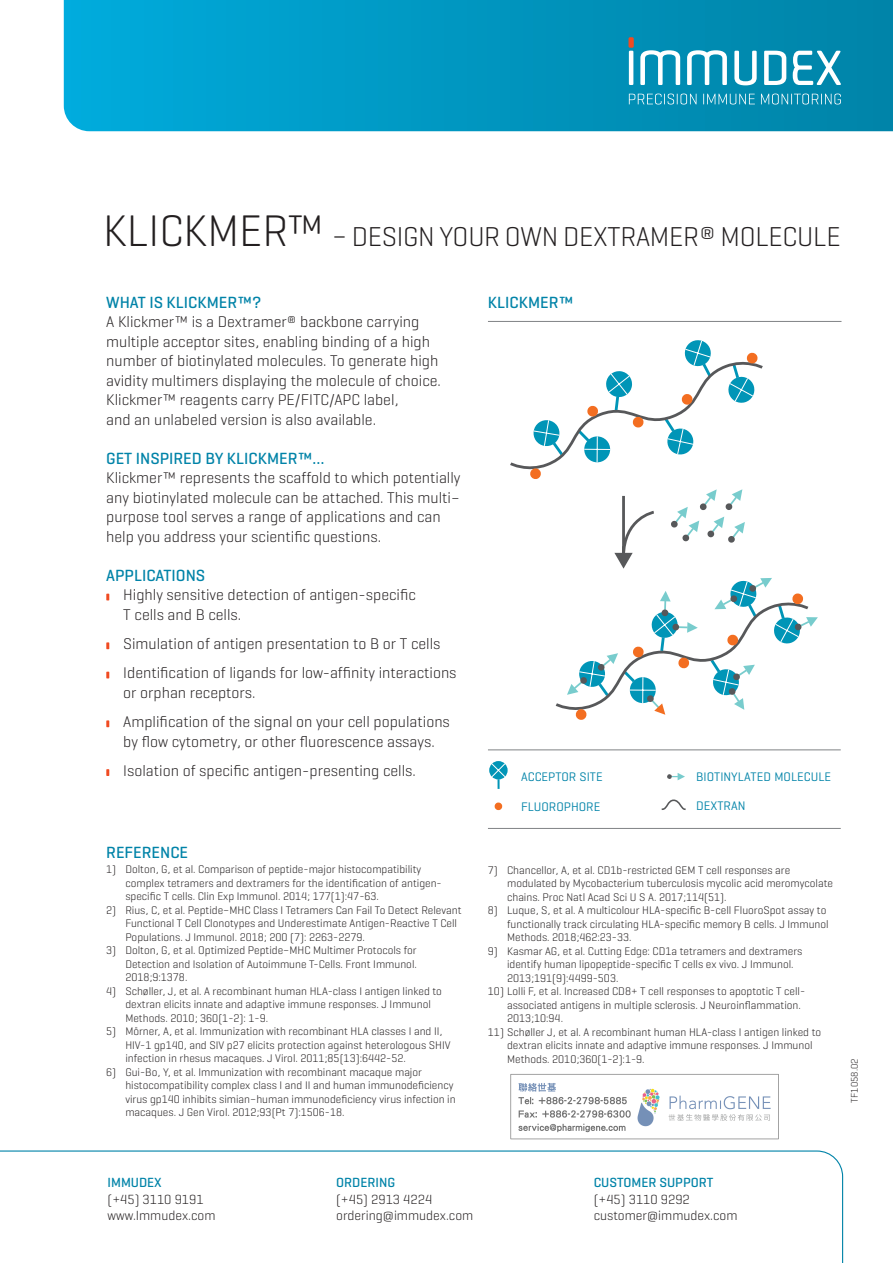
<style>
.page{position:relative;width:893px;height:1263px;background:#fff}
.page>*{position:absolute;margin:0;border:0;box-sizing:border-box;transform-origin:0 0}
.t1{font:300 27.75px "Geogrotesque";letter-spacing:-.01em;color:#231f20}
.Ml_rubrik_blå{font:500 16.5px "Geogrotesque";color:#0083a8}
.Brød_10_13_light{font:300 15.75px/19.5px "Geogrotesque";color:#231f20}
.t2{font:300 13.5px "Geogrotesque";color:#231f20}
.t3{font:500 13.5px "Geogrotesque";color:#0083a8}
.t4{font:12.6px "Geogrotesque";color:#0083a8}
.Noter{font:300 11.25px/13.5px "Geogrotesque";color:#231f20}
.Noter-2{font:300 9.75px "Geogrotesque";letter-spacing:.01em;color:#231f20}
.s1{font-size:45px}
</style>
<div class="page">
<svg style="left:0;top:1150px;width:844px;height:113px"></svg>
<svg style="left:64px;top:0;width:829px;height:131px;background:#0097c1"></svg>
<svg style="left:687px;top:50px;width:40px;height:35px"></svg>
<svg style="left:734px;top:51px;width:23px;height:34px"></svg>
<hr style="left:629px;top:51px;width:4px;height:34px;background:#fff">
<svg style="left:764px;top:51px;width:22px;height:34px"></svg>
<svg style="left:640px;top:50px;width:40px;height:35px"></svg>
<svg style="left:793px;top:51px;width:48px;height:34px"></svg>
<div style="left:628px;top:37px;width:6px;height:11px;background:#f04b22;border-radius:2px"></div>
<svg style="left:629px;top:94px;width:67px;height:10px"></svg>
<svg style="left:703px;top:94px;width:52px;height:10px"></svg>
<svg style="left:761px;top:94px;width:80px;height:10px"></svg>
<svg style="left:106px;top:594px;width:3px;height:6px"></svg>
<svg style="left:106px;top:642px;width:3px;height:7px"></svg>
<svg style="left:106px;top:672px;width:3px;height:6px"></svg>
<svg style="left:106px;top:720px;width:3px;height:7px"></svg>
<svg style="left:106px;top:769px;width:3px;height:7px"></svg>
<hr style="left:488px;top:321px;width:353px;height:1px;background:#808285">
<svg style="left:667px;top:773px;width:18px;height:7px"></svg>
<svg style="left:489px;top:761px;width:19px;height:18px"></svg>
<svg style="left:491px;top:763px;width:15px;height:26px"></svg>
<svg style="left:494px;top:802px;width:9px;height:9px"></svg>
<svg style="left:614px;top:495px;width:40px;height:74px"></svg>
<svg style="left:661px;top:799px;width:25px;height:11px"></svg>
<hr style="left:488px;top:749px;width:353px;height:1px;background:#808285">
<hr style="left:488px;top:828px;width:353px;height:1px;background:#808285">
<svg style="left:671px;top:489px;width:74px;height:54px"></svg>
<svg style="left:510px;top:340px;width:253px;height:139px"></svg>
<svg style="left:555px;top:578px;width:263px;height:142px"></svg>
<img style="left:510px;top:1074px;width:269px;height:66px">
<p class="t1" style="left:103px;top:222px;width:739px"><span class="s1">KLICKMER™</span> – DESIGN YOUR OWN DEXTRAMER® MOLECULE</p>
<p class="Ml_rubrik_blå" style="left:106px;top:293px;width:157px">WHAT IS KLICKMER™?</p>
<p class="Brød_10_13_light" style="left:106px;top:312px;width:336px">A Klickmer™ is a Dextramer® backbone carrying multiple acceptor sites, enabling binding of a high number of biotinylated molecules. To generate high avidity multimers displaying the molecule of choice.<br>Klickmer™ reagents carry PE/FITC/APC label,<br>and an unlabeled version is also available.</p>
<p class="Ml_rubrik_blå" style="left:106px;top:449px;width:220px">GET INSPIRED BY KLICKMER™…</p>
<p class="Brød_10_13_light" style="left:106px;top:468px;width:356px">Klickmer™ represents the scaffold to which potentially any biotinylated molecule can be attached. This multi– purpose tool serves a range of applications and can help you address your scientific questions.</p>
<p class="Ml_rubrik_blå" style="left:106px;top:566px;width:100px">APPLICATIONS</p>
<p class="Brød_10_13_light" style="left:123px;top:585px;width:294px">Highly sensitive detection of antigen-specific<br>T cells and B cells.</p>
<p class="Brød_10_13_light" style="left:123px;top:634px;width:319px">Simulation of antigen presentation to B or T cells</p>
<p class="Brød_10_13_light" style="left:123px;top:663px;width:335px">Identification of ligands for low-affinity interactions or orphan receptors.</p>
<p class="Brød_10_13_light" style="left:123px;top:712px;width:328px">Amplification of the signal on your cell populations by flow cytometry, or other fluorescence assays.</p>
<p class="Brød_10_13_light" style="left:123px;top:761px;width:294px">Isolation of specific antigen-presenting cells.</p>
<p class="Ml_rubrik_blå" style="left:106px;top:844px;width:83px">REFERENCE</p>
<p class="Noter" style="left:125px;top:863px;width:318px;text-indent:-19px">1) Dolton, G, et al. Comparison of peptide-major histocompatibility complex tetramers and dextramers for the identification of antigen&shy;specific T cells. Clin Exp Immunol. 2014; 177(1):47-63.</p>
<p class="Noter" style="left:125px;top:903px;width:338px;text-indent:-19px">2) Rius, C, et al. Peptide–MHC Class I Tetramers Can Fail To Detect Relevant<br>Functional T Cell Clonotypes and Underestimate Antigen-Reactive T Cell<br>Populations. J Immunol. 2018; 200 (7): 2263-2279.</p>
<p class="Noter" style="left:125px;top:944px;width:293px;text-align:justify;text-indent:-19px">3) Dolton, G, et al. Optimized Peptide–MHC Multimer Protocols for Detection and Isolation of Autoimmune T-Cells. Front Immunol.<br>2018;9:1378.</p>
<p class="Noter" style="left:125px;top:984px;width:318px;text-indent:-19px">4) Schøller, J, et al. A recombinant human HLA-class I antigen linked to dextran elicits innate and adaptive immune responses. J Immunol<br>Methods. 2010; 360(1-2): 1-9.</p>
<p class="Noter" style="left:125px;top:1025px;width:327px;text-indent:-19px">5) Mörner, A, et al. Immunization with recombinant HLA classes I and II,<br>HIV-1 gp140, and SIV p27 elicits protection against heterologous SHIV infection in rhesus macaques. J Virol. 2011;85(13):6442-52.</p>
<p class="Noter" style="left:125px;top:1065px;width:332px;text-indent:-19px">6) Gui-Bo, Y, et al. Immunization with recombinant macaque major histocompatibility complex class I and II and human immunodeficiency virus gp140 inhibits simian–human immunodeficiency virus infection in macaques. J Gen Virol. 2012;93(Pt 7):1506-18.</p>
<p class="Ml_rubrik_blå" style="left:488px;top:293px;width:87px">KLICKMER™</p>
<p class="t4" style="left:521px;top:770px;width:83px">ACCEPTOR SITE</p>
<p class="t4" style="left:696px;top:770px;width:136px">BIOTINYLATED MOLECULE</p>
<p class="t4" style="left:521px;top:800px;width:81px">FLUOROPHORE</p>
<p class="t4" style="left:696px;top:799px;width:51px">DEXTRAN</p>
<p class="Noter" style="left:507px;top:863px;width:327px;text-indent:-19px">7) Chancellor, A, et al. CD1b-restricted GEM T cell responses are modulated by Mycobacterium tuberculosis mycolic acid meromycolate chains. Proc Natl Acad Sci U S A. 2017;114(51).</p>
<p class="Noter" style="left:507px;top:903px;width:323px;text-indent:-19px">8) Luque, S, et al. A multicolour HLA-specific B-cell FluoroSpot assay to functionally track circulating HLA-specific memory B cells. J Immunol<br>Methods. 2018;462:23-33.</p>
<p class="Noter" style="left:507px;top:944px;width:297px;text-indent:-19px">9) Kasmar AG, et al. Cutting Edge: CD1a tetramers and dextramers identify human lipopeptide-specific T cells ex vivo. J Immunol.<br>2013;191(9):4499-503.</p>
<p class="Noter" style="left:507px;top:984px;width:300px;text-indent:-19px">10) Lolli F, et al. Increased CD8+ T cell responses to apoptotic T cell&shy;associated antigens in multiple sclerosis. J Neuroinflammation.<br>2013;10:94.</p>
<p class="Noter" style="left:507px;top:1025px;width:316px;text-indent:-19px">11) Schøller J, et al. A recombinant human HLA-class I antigen linked to dextran elicits innate and adaptive immune responses. J Immunol<br>Methods. 2010;360(1-2):1-9.</p>
<p class="Noter-2" style="left:849px;top:1103px;width:46px;rotate:-90deg">TF1058.02</p>
<p class="t3" style="left:108px;top:1175px;width:56px">IMMUDEX</p>
<p class="t2" style="left:108px;top:1192px;width:98px">(+45) 3110 9191</p>
<p class="t2" style="left:108px;top:1208px;width:109px">www.Immudex.com</p>
<p class="t3" style="left:336px;top:1175px;width:60px">ORDERING</p>
<p class="t2" style="left:336px;top:1192px;width:98px">(+45) 2913 4224</p>
<p class="t2" style="left:336px;top:1208px;width:139px">ordering@immudex.com</p>
<p class="t3" style="left:594px;top:1175px;width:121px">CUSTOMER SUPPORT</p>
<p class="t2" style="left:594px;top:1192px;width:98px">(+45) 3110 9292</p>
<p class="t2" style="left:594px;top:1208px;width:145px">customer@immudex.com</p>
</div>
